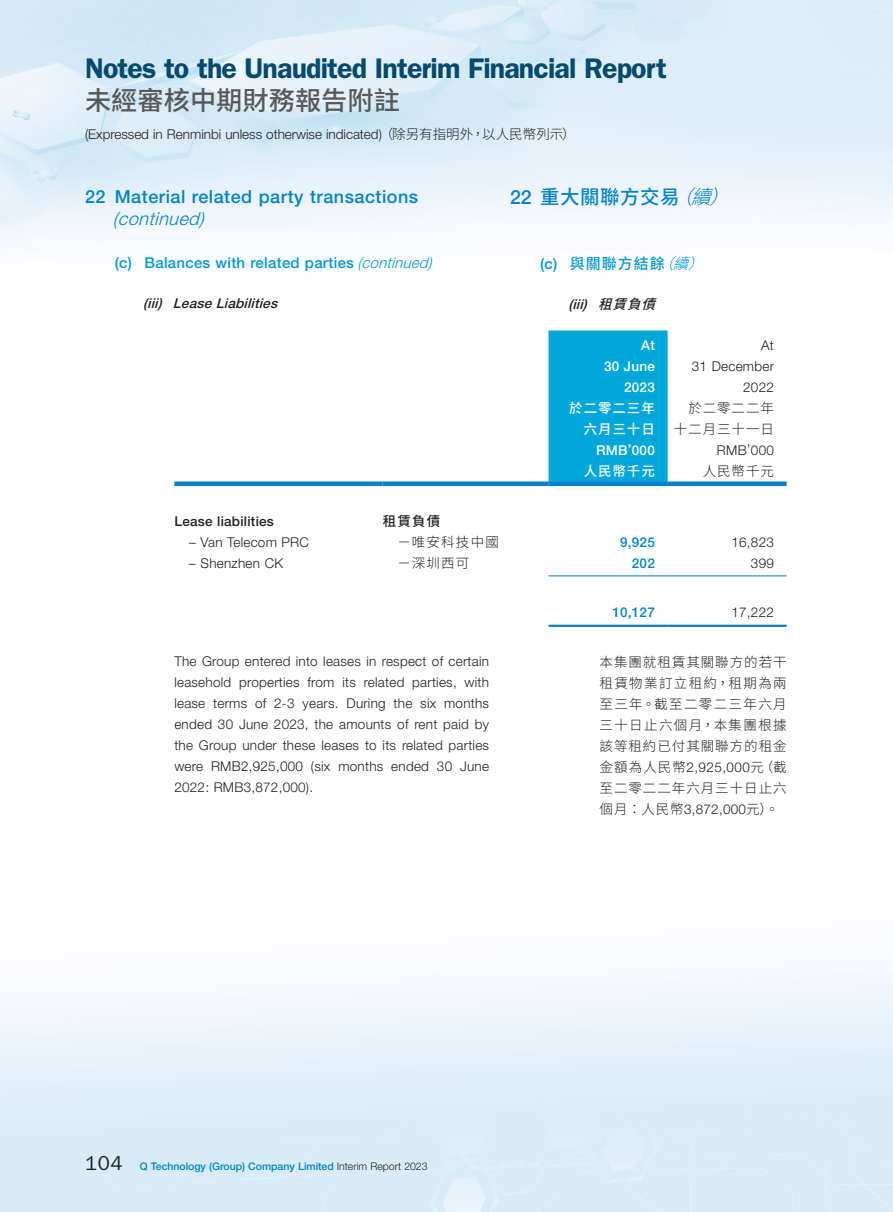
<style>
.page{position:relative;width:893px;height:1212px;background:#fff}
.page>*{position:absolute;margin:0;border:0;box-sizing:border-box;transform-origin:0 0}
.t1{font:600 28.5px "ITC Franklin Gothic Std";letter-spacing:-.03em;color:#024a6e}
.t2{font:500 26.25px "Source Han Sans TC";color:#57585a}
.C_Heading_1{font:500 19.5px "Source Han Sans TC";letter-spacing:.03em;color:#0083ca}
.Heading_1{font:500 18px/22.5px "Helvetica Neue LT Std";letter-spacing:.03em;color:#0083ca}
.Heading_2{font:500 15px "Helvetica Neue LT Std";letter-spacing:.02em;color:#009bd5}
.C_Heading_2{font:500 15px "Source Han Sans TC";letter-spacing:.07em;color:#009bd5}
.Body_Text{font:300 13.5px/21px "Helvetica Neue LT Std";letter-spacing:.02em;color:#231f20;text-align:justify}
.Body_Text-2{font:300 13.5px/21px "Source Han Sans TC";letter-spacing:.07em;color:#231f20;text-align:justify}
.Body_Text-3{font:300 13.5px "Helvetica Neue LT Std";color:#231f20}
.Heading_3{font:italic 500 13.5px "Helvetica Neue LT Std";color:#231f20}
.Body_Text-4{font:500 13.5px "Helvetica Neue LT Std";letter-spacing:.02em;color:#fff}
.Body_Text-5{font:500 13.5px "Source Han Sans TC";letter-spacing:.07em;color:#fff}
.Body_Text-6{font:500 13.5px "Helvetica Neue LT Std";letter-spacing:.02em;color:#231f20}
.Body_Text-7{font:500 13.5px "Helvetica Neue LT Std";letter-spacing:.02em;color:#0083ca}
.C_Body_Text{font:300 13.5px "Source Han Sans TC";letter-spacing:.095em;color:#231f20}
.C_Heading_3{font:italic 500 13.5px "Helvetica Neue LT Std";color:#231f20}
.C_Body_Text-2{font:500 13.5px "Source Han Sans TC";color:#231f20}
.t3{font:500 10.5px "Helvetica Neue LT Std";color:#0083ca}
.s1{font-family:"Source Han Sans TC"}
.s2{font-weight:300;font-style:italic}
.s3{font-family:"Helvetica Neue LT Std"}
.s4{font-family:"ITC Franklin Gothic Std";font-weight:400;font-size:20.25px;color:#231f20}
.s5{font-weight:300;color:#231f20}
</style>
<div class="page">
<div style="left:549px;top:330px;width:119px;height:151px;background:#00a7da"></div>
<div style="left:174px;top:481px;width:209px;height:5px;background:#0083ca"></div>
<div style="left:383px;top:481px;width:166px;height:5px;background:#0083ca"></div>
<div style="left:549px;top:481px;width:119px;height:5px;background:#0083ca"></div>
<div style="left:668px;top:481px;width:119px;height:5px;background:#0083ca"></div>
<hr style="left:549px;top:575px;width:119px;height:1px;background:#0083ca">
<hr style="left:668px;top:575px;width:119px;height:1px;background:#0083ca">
<hr style="left:549px;top:625px;width:119px;height:2px;background:#0083ca">
<hr style="left:668px;top:625px;width:119px;height:2px;background:#0083ca">
<h1 class="t1" style="left:85px;top:52px;width:583px">Notes to the Unaudited Interim Financial Report</h1>
<h2 class="t2" style="left:85px;top:86px;width:316px">未經審核中期財務報告附註</h2>
<p class="Body_Text-3" style="left:85px;top:126px;width:492px">(Expressed in Renminbi unless otherwise indicated) <span class="s1">（除另有指明外，以人民幣列示）</span></p>
<p class="Heading_1" style="left:113px;top:185px;width:307px;text-indent:-28px">22 Material related party transactions <span class="s2">(continued)</span></p>
<p class="Heading_2" style="left:115px;top:253px;width:319px">(c) Balances with related parties <span class="s2">(continued)</span></p>
<p class="Heading_3" style="left:143px;top:295px;width:140px">(iii) Lease Liabilities</p>
<p class="C_Heading_1" style="left:510px;top:186px;width:235px"><span class="s3">22</span> 重大關聯方交易<span class="s2">（續）</span></p>
<p class="C_Heading_2" style="left:540px;top:255px;width:176px"><span class="s3">(c)</span> 與關聯方結餘<span class="s2">（續）</span></p>
<p class="C_Heading_3" style="left:568px;top:296px;width:98px">(iii) <span class="s1">租賃負債</span></p>
<p class="Body_Text-4" style="left:641px;top:337px;width:15px">At</p>
<p class="Body_Text-4" style="left:604px;top:358px;width:52px">30 June</p>
<p class="Body_Text-4" style="left:624px;top:379px;width:32px">2023</p>
<p class="Body_Text-5" style="left:569px;top:400px;width:87px">於二零二三年</p>
<p class="Body_Text-5" style="left:584px;top:421px;width:73px">六月三十日</p>
<p class="Body_Text" style="left:761px;top:334px;width:14px">At</p>
<p class="Body_Text" style="left:692px;top:355px;width:84px">31 December</p>
<p class="Body_Text" style="left:743px;top:376px;width:32px">2022</p>
<p class="Body_Text-2" style="left:688px;top:398px;width:87px">於二零二二年</p>
<p class="Body_Text-2" style="left:674px;top:419px;width:102px">十二月三十一日</p>
<p class="Body_Text-4" style="left:596px;top:442px;width:60px">RMB’000</p>
<p class="Body_Text" style="left:717px;top:439px;width:58px">RMB’000</p>
<p class="Body_Text-5" style="left:584px;top:463px;width:73px">人民幣千元</p>
<p class="Body_Text-2" style="left:703px;top:461px;width:73px">人民幣千元</p>
<p class="Body_Text-6" style="left:174px;top:513px;width:101px">Lease liabilities</p>
<p class="C_Body_Text-2" style="left:383px;top:514px;width:59px">租賃負債</p>
<p class="Body_Text" style="left:189px;top:532px;width:121px">– Van Telecom PRC</p>
<p class="C_Body_Text" style="left:398px;top:535px;width:103px">－唯安科技中國</p>
<p class="Body_Text-7" style="left:620px;top:534px;width:36px">9,925</p>
<p class="Body_Text" style="left:731px;top:532px;width:44px">16,823</p>
<p class="Body_Text" style="left:189px;top:553px;width:95px">– Shenzhen CK</p>
<p class="C_Body_Text" style="left:398px;top:556px;width:73px">－深圳西可</p>
<p class="Body_Text-7" style="left:632px;top:555px;width:25px">202</p>
<p class="Body_Text" style="left:751px;top:553px;width:25px">399</p>
<p class="Body_Text-7" style="left:612px;top:604px;width:44px">10,127</p>
<p class="Body_Text" style="left:731px;top:601px;width:44px">17,222</p>
<p class="Body_Text" style="left:174px;top:650px;width:316px">The Group entered into leases in respect of certain leasehold properties from its related parties, with lease terms of 2-3 years. During the six months ended 30 June 2023, the amounts of rent paid by the Group under these leases to its related parties were RMB2,925,000 (six months ended 30 June 2022: RMB3,872,000).</p>
<p class="Body_Text-2" style="left:600px;top:652px;width:189px">本集團就租賃其關聯方的若干租賃物業訂立租約，租期為兩至三年。截至二零二三年六月三十日止六個月，本集團根據該等租約已付其關聯方的租金金額為人民幣<span class="s3">2,925,000</span>元（截至二零二二年六月三十日止六個月：人民幣<span class="s3">3,872,000</span>元）。</p>
<p class="t3" style="left:85px;top:1160px;width:344px"><span class="s4">104</span> Q Technology (Group) Company Limited <span class="s5">Interim Report 2023</span></p>
</div>
